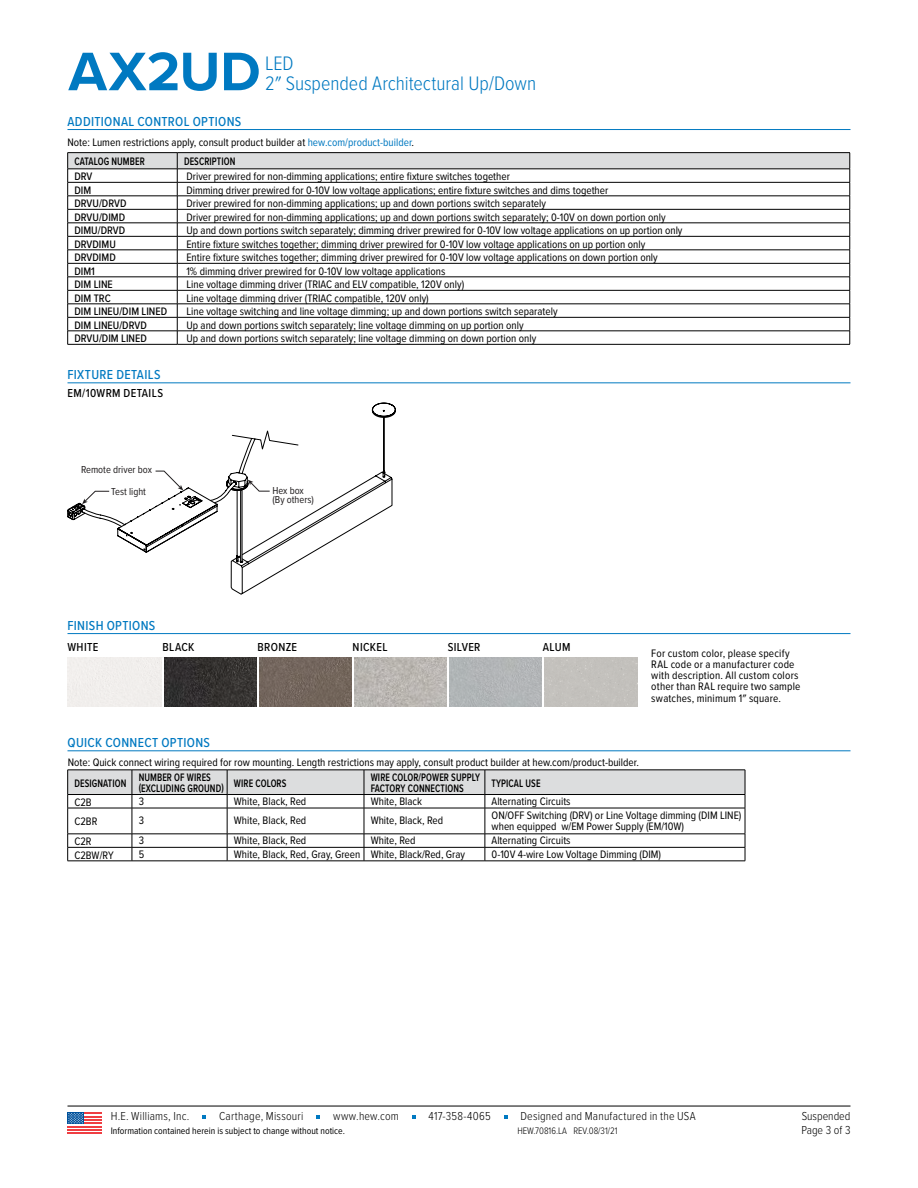
<style>
.page{position:relative;width:918px;height:1188px;background:#fff}
.page>*{position:absolute;margin:0;border:0;box-sizing:border-box;transform-origin:0 0}
.t1{font:700 56.25px "Proxima Nova";color:#0079c1}
.t2{font:300 20.25px/20.2px "Proxima Nova Cond";color:#0079c1}
.t3{font:500 13.5px "Proxima Nova Cond";letter-spacing:.025em;color:#0079c1}
.t4{font:300 12px "Proxima Nova Cond";letter-spacing:.015em;color:#000}
.t5{font:500 12px "Proxima Nova Cond";letter-spacing:.03em;color:#000}
.t6{font:11.25px/18.8px "Proxima Nova Cond";color:#000}
.t7{font:11.25px/11.2px "Proxima Nova Cond";letter-spacing:.02em;color:#000}
.t8{font:600 11.25px/10.5px "Proxima Nova Cond";letter-spacing:.01em;color:#000;scale:.85 1}
.t9{font:500 11.25px "Proxima Nova Cond";color:#000}
.t10{font:10.5px/9px "Proxima Nova Cond";color:#221f20}
.t11{font:9.75px "Proxima Nova Cond";color:#000}
.t12{font:300 9.75px "Proxima Nova Cond";color:#000}
.s1{color:#0079c1}
.s2{font-weight:600}
</style>
<div class="page">
<hr style="left:68px;top:129px;width:782px;height:1px;background:#0079c1">
<hr style="left:68px;top:383px;width:782px;height:1px;background:#0079c1">
<hr style="left:68px;top:633px;width:782px;height:1px;background:#0079c1">
<hr style="left:68px;top:750px;width:782px;height:1px;background:#0079c1">
<hr style="left:68px;top:152px;width:109px;height:1px;background:#000">
<hr style="left:177px;top:152px;width:673px;height:1px;background:#000">
<svg style="left:67px;top:153px;width:784px;height:191px"></svg>
<hr style="left:68px;top:344px;width:109px;height:1px;background:#000">
<hr style="left:177px;top:344px;width:673px;height:1px;background:#000">
<svg style="left:68px;top:403px;width:328px;height:192px"></svg>
<div style="left:240px;top:490px;width:2px;height:72px;border:1px solid #000"></div>
<div style="left:68px;top:657px;width:93px;height:50px;background:#f1eeec"></div>
<img style="left:164px;top:657px;width:92px;height:50px">
<img style="left:259px;top:657px;width:92px;height:50px">
<img style="left:354px;top:657px;width:92px;height:50px">
<div style="left:449px;top:657px;width:92px;height:50px;background:#b2b5b7"></div>
<div style="left:544px;top:657px;width:94px;height:50px;background:#c3c1bc"></div>
<hr style="left:68px;top:861px;width:64px;height:1px;background:#000">
<svg style="left:68px;top:770px;width:678px;height:91px"></svg>
<hr style="left:132px;top:808px;width:95px;height:1px;background:#000">
<hr style="left:132px;top:834px;width:95px;height:1px;background:#000">
<hr style="left:132px;top:847px;width:95px;height:1px;background:#000">
<hr style="left:132px;top:861px;width:95px;height:1px;background:#000">
<hr style="left:227px;top:808px;width:137px;height:1px;background:#000">
<hr style="left:364px;top:808px;width:121px;height:1px;background:#000">
<hr style="left:485px;top:808px;width:260px;height:1px;background:#000">
<hr style="left:227px;top:834px;width:137px;height:1px;background:#000">
<hr style="left:364px;top:834px;width:121px;height:1px;background:#000">
<hr style="left:485px;top:834px;width:260px;height:1px;background:#000">
<hr style="left:227px;top:847px;width:137px;height:1px;background:#000">
<hr style="left:364px;top:847px;width:121px;height:1px;background:#000">
<hr style="left:485px;top:847px;width:260px;height:1px;background:#000">
<hr style="left:227px;top:861px;width:137px;height:1px;background:#000">
<hr style="left:364px;top:861px;width:121px;height:1px;background:#000">
<hr style="left:485px;top:861px;width:260px;height:1px;background:#000">
<hr style="left:68px;top:1106px;width:782px;height:1px;background:#000">
<svg style="left:202px;top:1116px;width:4px;height:3px"></svg>
<svg style="left:316px;top:1116px;width:4px;height:3px"></svg>
<svg style="left:412px;top:1116px;width:4px;height:3px"></svg>
<div style="left:68px;top:1112px;width:34px;height:22px;background:linear-gradient(to right,#fff,#fff)"></div>
<hr style="left:68px;top:1126px;width:34px;height:1px;background:#ef3e42">
<hr style="left:68px;top:1129px;width:34px;height:2px;background:#ef3e42">
<hr style="left:68px;top:1132px;width:34px;height:2px;background:#ef3e42">
<hr style="left:68px;top:1122px;width:34px;height:2px;background:#ef3e42">
<hr style="left:68px;top:1119px;width:34px;height:2px;background:#ef3e42">
<hr style="left:68px;top:1116px;width:34px;height:1px;background:#ef3e42">
<hr style="left:68px;top:1112px;width:34px;height:2px;background:#ef3e42">
<div style="left:68px;top:1112px;width:16px;height:12px;background:#00529c"></div>
<svg style="left:68px;top:1113px;width:15px;height:11px"></svg>
<h1 class="t1" style="left:69px;top:30px;width:194px">AX2UD</h1>
<h2 class="t2" style="left:265px;top:52px;width:273px">LED<br>2″ Suspended Architectural Up/Down</h2>
<p class="t3" style="left:68px;top:112px;width:175px">ADDITIONAL CONTROL OPTIONS</p>
<p class="t6" style="left:74px;top:133px;width:341px;text-indent:-7px">Note: Lumen restrictions apply, consult product builder at <span class="s1">hew.com/product-builder</span>.<br><span class="s2">CATALOG NUMBER</span></p>
<p class="t8" style="left:184px;top:156px;width:62px">DESCRIPTION</p>
<p class="t9" style="left:74px;top:168px;width:20px">DRV</p>
<p class="t6" style="left:186px;top:166px;width:325px">Driver prewired for non-dimming applications; entire fixture switches together</p>
<p class="t9" style="left:74px;top:182px;width:18px">DIM</p>
<p class="t6" style="left:186px;top:180px;width:423px">Dimming driver prewired for 0-10V low voltage applications; entire fixture switches and dims together</p>
<p class="t9" style="left:74px;top:195px;width:54px">DRVU/DRVD</p>
<p class="t6" style="left:186px;top:193px;width:361px">Driver prewired for non-dimming applications; up and down portions switch separately</p>
<p class="t9" style="left:74px;top:209px;width:52px">DRVU/DIMD</p>
<p class="t6" style="left:186px;top:207px;width:481px">Driver prewired for non-dimming applications; up and down portions switch separately; 0-10V on down portion only</p>
<p class="t9" style="left:74px;top:222px;width:52px">DIMU/DRVD</p>
<p class="t6" style="left:186px;top:220px;width:498px">Up and down portions switch separately; dimming driver prewired for 0-10V low voltage applications on up portion only</p>
<p class="t9" style="left:74px;top:236px;width:43px">DRVDIMU</p>
<p class="t6" style="left:186px;top:234px;width:460px">Entire fixture switches together; dimming driver prewired for 0-10V low voltage applications on up portion only</p>
<p class="t9" style="left:74px;top:249px;width:43px">DRVDIMD</p>
<p class="t6" style="left:186px;top:247px;width:473px">Entire fixture switches together; dimming driver prewired for 0-10V low voltage applications on down portion only</p>
<p class="t9" style="left:74px;top:263px;width:22px">DIM1</p>
<p class="t6" style="left:186px;top:261px;width:261px">1% dimming driver prewired for 0-10V low voltage applications</p>
<p class="t9" style="left:74px;top:276px;width:40px">DIM LINE</p>
<p class="t6" style="left:186px;top:274px;width:279px">Line voltage dimming driver (TRIAC and ELV compatible, 120V only)</p>
<p class="t9" style="left:74px;top:290px;width:38px">DIM TRC</p>
<p class="t6" style="left:186px;top:288px;width:244px">Line voltage dimming driver (TRIAC compatible, 120V only)</p>
<p class="t9" style="left:74px;top:303px;width:94px">DIM LINEU/DIM LINED</p>
<p class="t6" style="left:186px;top:301px;width:373px">Line voltage switching and line voltage dimming; up and down portions switch separately</p>
<p class="t9" style="left:74px;top:317px;width:74px">DIM LINEU/DRVD</p>
<p class="t6" style="left:186px;top:315px;width:339px">Up and down portions switch separately; line voltage dimming on up portion only</p>
<p class="t9" style="left:74px;top:330px;width:74px">DRVU/DIM LINED</p>
<p class="t6" style="left:186px;top:328px;width:351px">Up and down portions switch separately; line voltage dimming on down portion only</p>
<p class="t3" style="left:68px;top:365px;width:95px">FIXTURE DETAILS</p>
<p class="t5" style="left:68px;top:385px;width:97px">EM/10WRM DETAILS</p>
<p class="t10" style="left:81px;top:465px;width:73px">Remote driver box</p>
<p class="t10" style="left:111px;top:487px;width:36px">Test light</p>
<p class="t10" style="left:273px;top:486px;width:43px">Hex box (By others)</p>
<p class="t3" style="left:68px;top:616px;width:89px">FINISH OPTIONS</p>
<p class="t5" style="left:68px;top:638px;width:32px">WHITE</p>
<p class="t5" style="left:163px;top:638px;width:33px">BLACK</p>
<p class="t5" style="left:258px;top:638px;width:41px">BRONZE</p>
<p class="t5" style="left:353px;top:638px;width:36px">NICKEL</p>
<p class="t5" style="left:448px;top:638px;width:34px">SILVER</p>
<p class="t5" style="left:543px;top:638px;width:29px">ALUM</p>
<p class="t7" style="left:651px;top:647px;width:151px">For custom color, please specify<br>RAL code or a manufacturer code with description. All custom colors other than RAL require two sample swatches, minimum 1″ square.</p>
<p class="t3" style="left:68px;top:733px;width:144px">QUICK CONNECT OPTIONS</p>
<p class="t6" style="left:68px;top:753px;width:573px">Note: Quick connect wiring required for row mounting. Length restrictions may apply, consult product builder at hew.com/product-builder.</p>
<p class="t8" style="left:74px;top:777px;width:63px">DESIGNATION</p>
<p class="t8" style="left:139px;top:772px;width:102px">NUMBER OF WIRES (EXCLUDING GROUND)</p>
<p class="t8" style="left:234px;top:777px;width:63px">WIRE COLORS</p>
<p class="t8" style="left:371px;top:772px;width:130px">WIRE COLOR/POWER SUPPLY<br>FACTORY CONNECTIONS</p>
<p class="t8" style="left:492px;top:777px;width:59px">TYPICAL USE</p>
<p class="t6" style="left:74px;top:792px;width:19px">C2B</p>
<p class="t6" style="left:139px;top:791px;width:7px">3</p>
<p class="t6" style="left:234px;top:791px;width:74px">White, Black, Red</p>
<p class="t6" style="left:371px;top:791px;width:53px">White, Black</p>
<p class="t6" style="left:492px;top:791px;width:81px">Alternating Circuits</p>
<p class="t6" style="left:74px;top:812px;width:25px">C2BR</p>
<p class="t6" style="left:139px;top:811px;width:7px">3</p>
<p class="t6" style="left:234px;top:811px;width:74px">White, Black, Red</p>
<p class="t6" style="left:371px;top:811px;width:74px">White, Black, Red</p>
<p class="t6" style="left:492px;top:810px;width:251px;line-height:10.5px">ON/OFF Switching (DRV) or Line Voltage dimming (DIM LINE) when equipped w/EM Power Supply (EM/10W)</p>
<p class="t6" style="left:74px;top:831px;width:19px">C2R</p>
<p class="t6" style="left:139px;top:830px;width:7px">3</p>
<p class="t6" style="left:234px;top:830px;width:74px">White, Black, Red</p>
<p class="t6" style="left:371px;top:830px;width:46px">White, Red</p>
<p class="t6" style="left:492px;top:830px;width:81px">Alternating Circuits</p>
<p class="t6" style="left:74px;top:845px;width:41px">C2BW/RY</p>
<p class="t6" style="left:139px;top:844px;width:7px">5</p>
<p class="t6" style="left:234px;top:844px;width:233px">White, Black, Red, Gray, Green White, Black/Red, Gray</p>
<p class="t6" style="left:492px;top:844px;width:171px">0-10V 4-wire Low Voltage Dimming (DIM)</p>
<p class="t4" style="left:111px;top:1108px;width:80px">H.E. Williams, Inc.</p>
<p class="t4" style="left:219px;top:1108px;width:86px">Carthage, Missouri</p>
<p class="t4" style="left:333px;top:1108px;width:67px">www.hew.com</p>
<p class="t4" style="left:429px;top:1108px;width:64px">417-358-4065</p>
<p class="t4" style="left:520px;top:1108px;width:177px">Designed and Manufactured in the USA</p>
<p class="t11" style="left:111px;top:1123px;width:236px">Information contained herein is subject to change without notice.</p>
<p class="t4" style="left:802px;top:1108px;width:50px">Suspended</p>
<p class="t12" style="left:517px;top:1123px;width:102px">HEW.70816.LA REV.08/31/21</p>
<p class="t4" style="left:801px;top:1121px;width:51px">Page 3 of 3</p>
</div>
